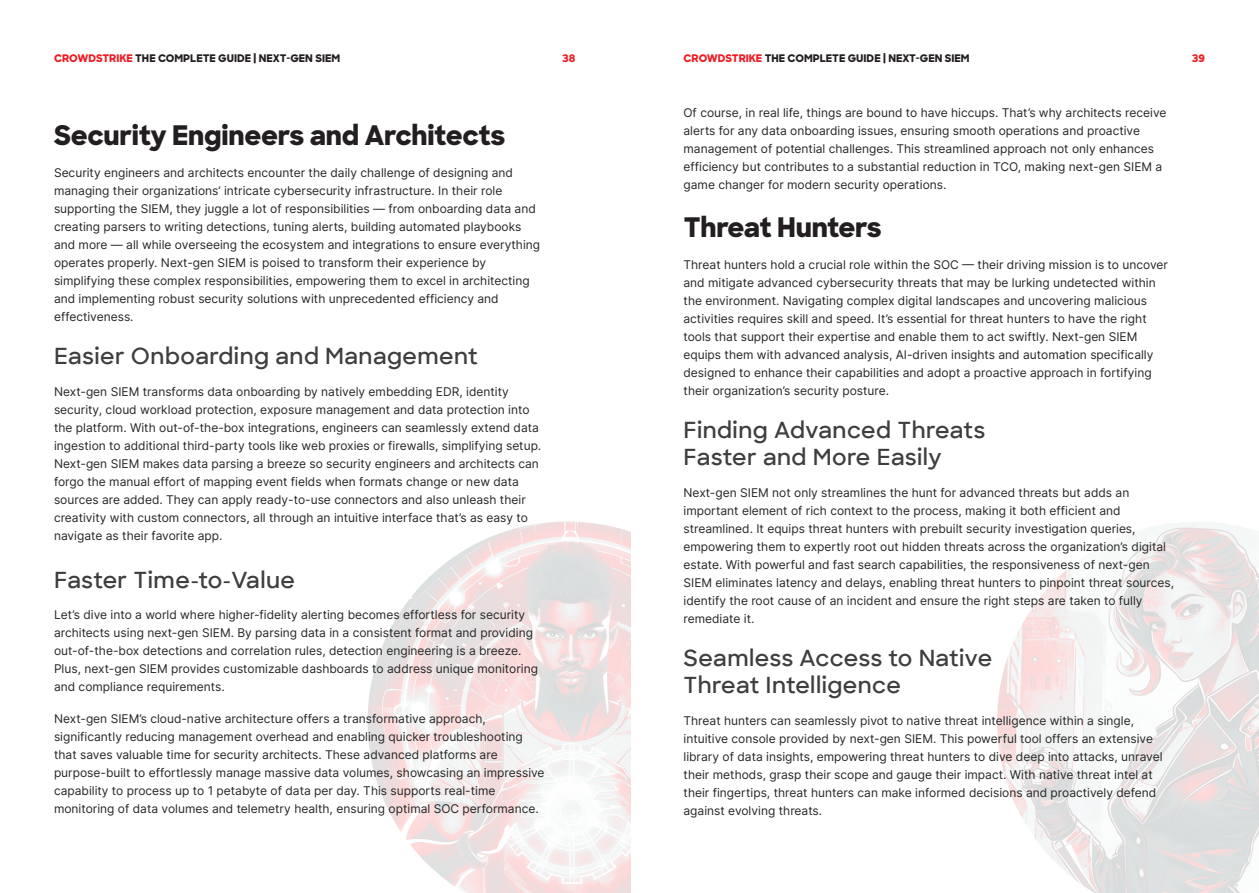
<style>
.page{position:relative;width:1259px;height:893px;background:#fff}
.page>*{position:absolute;margin:0;border:0;box-sizing:border-box;transform-origin:0 0}
.t1{font:700 expanded 27px "Crowdstrike Sharp Sans";letter-spacing:-.01em;color:#231f20}
.t2{font:600 22.5px/27px "Crowdstrike Sharp Sans";letter-spacing:.02em;color:#3e3e3f}
.t3{font:12px/18px "Inter";color:#252626}
.t4{font:700 expanded 10.5px "Crowdstrike Sharp Sans";color:#231f20}
.t5{font:700 expanded 10.5px "Crowdstrike Sharp Sans";color:#ee1d23}
.s1{color:#ee1d23}
</style>
<div class="page">
<img style="left:997px;top:522px;width:262px;height:371px">
<img style="left:367px;top:521px;width:263px;height:372px">
<p class="t4" style="left:54px;top:50px;width:288px"><span class="s1">CROWDSTRIKE</span> THE COMPLETE GUIDE | NEXT-GEN SIEM</p>
<p class="t5" style="left:562px;top:50px;width:14px">38</p>
<p class="t4" style="left:683px;top:50px;width:288px"><span class="s1">CROWDSTRIKE</span> THE COMPLETE GUIDE | NEXT-GEN SIEM</p>
<p class="t5" style="left:1192px;top:50px;width:14px">39</p>
<p class="t1" style="left:54px;top:115px;width:453px">Security Engineers and Architects</p>
<p class="t3" style="left:54px;top:163px;width:488px">Security engineers and architects encounter the daily challenge of designing and managing their organizations’ intricate cybersecurity infrastructure. In their role supporting the SIEM, they juggle a lot of responsibilities — from onboarding data and creating parsers to writing detections, tuning alerts, building automated playbooks and more — all while overseeing the ecosystem and integrations to ensure everything operates properly. Next-gen SIEM is poised to transform their experience by simplifying these complex responsibilities, empowering them to excel in architecting and implementing robust security solutions with unprecedented efficiency and effectiveness.</p>
<p class="t2" style="left:54px;top:342px;width:425px">Easier Onboarding and Management</p>
<p class="t3" style="left:54px;top:382px;width:489px">Next-gen SIEM transforms data onboarding by natively embedding EDR, identity security, cloud workload protection, exposure management and data protection into the platform. With out-of-the-box integrations, engineers can seamlessly extend data ingestion to additional third-party tools like web proxies or firewalls, simplifying setup.<br>Next-gen SIEM makes data parsing a breeze so security engineers and architects can forgo the manual effort of mapping event fields when formats change or new data sources are added. They can apply ready-to-use connectors and also unleash their creativity with custom connectors, all through an intuitive interface that’s as easy to navigate as their favorite app.</p>
<p class="t2" style="left:54px;top:565px;width:242px">Faster Time-to-Value</p>
<p class="t3" style="left:54px;top:605px;width:485px">Let’s dive into a world where higher-fidelity alerting becomes effortless for security architects using next-gen SIEM. By parsing data in a consistent format and providing out-of-the-box detections and correlation rules, detection engineering is a breeze.<br>Plus, next-gen SIEM provides customizable dashboards to address unique monitoring and compliance requirements.</p>
<p class="t3" style="left:54px;top:709px;width:492px">Next-gen SIEM’s cloud-native architecture offers a transformative approach, significantly reducing management overhead and enabling quicker troubleshooting that saves valuable time for security architects. These advanced platforms are purpose-built to effortlessly manage massive data volumes, showcasing an impressive capability to process up to 1 petabyte of data per day. This supports real-time monitoring of data volumes and telemetry health, ensuring optimal SOC performance.</p>
<p class="t3" style="left:683px;top:104px;width:484px">Of course, in real life, things are bound to have hiccups. That’s why architects receive alerts for any data onboarding issues, ensuring smooth operations and proactive management of potential challenges. This streamlined approach not only enhances efficiency but contributes to a substantial reduction in TCO, making next-gen SIEM a game changer for modern security operations.</p>
<p class="t1" style="left:683px;top:207px;width:200px">Threat Hunters</p>
<p class="t3" style="left:683px;top:255px;width:486px">Threat hunters hold a crucial role within the SOC — their driving mission is to uncover and mitigate advanced cybersecurity threats that may be lurking undetected within the environment. Navigating complex digital landscapes and uncovering malicious activities requires skill and speed. It’s essential for threat hunters to have the right tools that support their expertise and enable them to act swiftly. Next-gen SIEM equips them with advanced analysis, AI-driven insights and automation specifically designed to enhance their capabilities and adopt a proactive approach in fortifying their organization’s security posture.</p>
<p class="t2" style="left:683px;top:416px;width:303px">Finding Advanced Threats<br>Faster and More Easily</p>
<p class="t3" style="left:683px;top:483px;width:492px">Next-gen SIEM not only streamlines the hunt for advanced threats but adds an important element of rich context to the process, making it both efficient and streamlined. It equips threat hunters with prebuilt security investigation queries, empowering them to expertly root out hidden threats across the organization’s digital estate. With powerful and fast search capabilities, the responsiveness of next-gen SIEM eliminates latency and delays, enabling threat hunters to pinpoint threat sources, identify the root cause of an incident and ensure the right steps are taken to fully remediate it.</p>
<p class="t2" style="left:683px;top:644px;width:310px">Seamless Access to Native<br>Threat Intelligence</p>
<p class="t3" style="left:683px;top:711px;width:480px">Threat hunters can seamlessly pivot to native threat intelligence within a single, intuitive console provided by next-gen SIEM. This powerful tool offers an extensive library of data insights, empowering threat hunters to dive deep into attacks, unravel their methods, grasp their scope and gauge their impact. With native threat intel at their fingertips, threat hunters can make informed decisions and proactively defend against evolving threats.</p>
</div>
